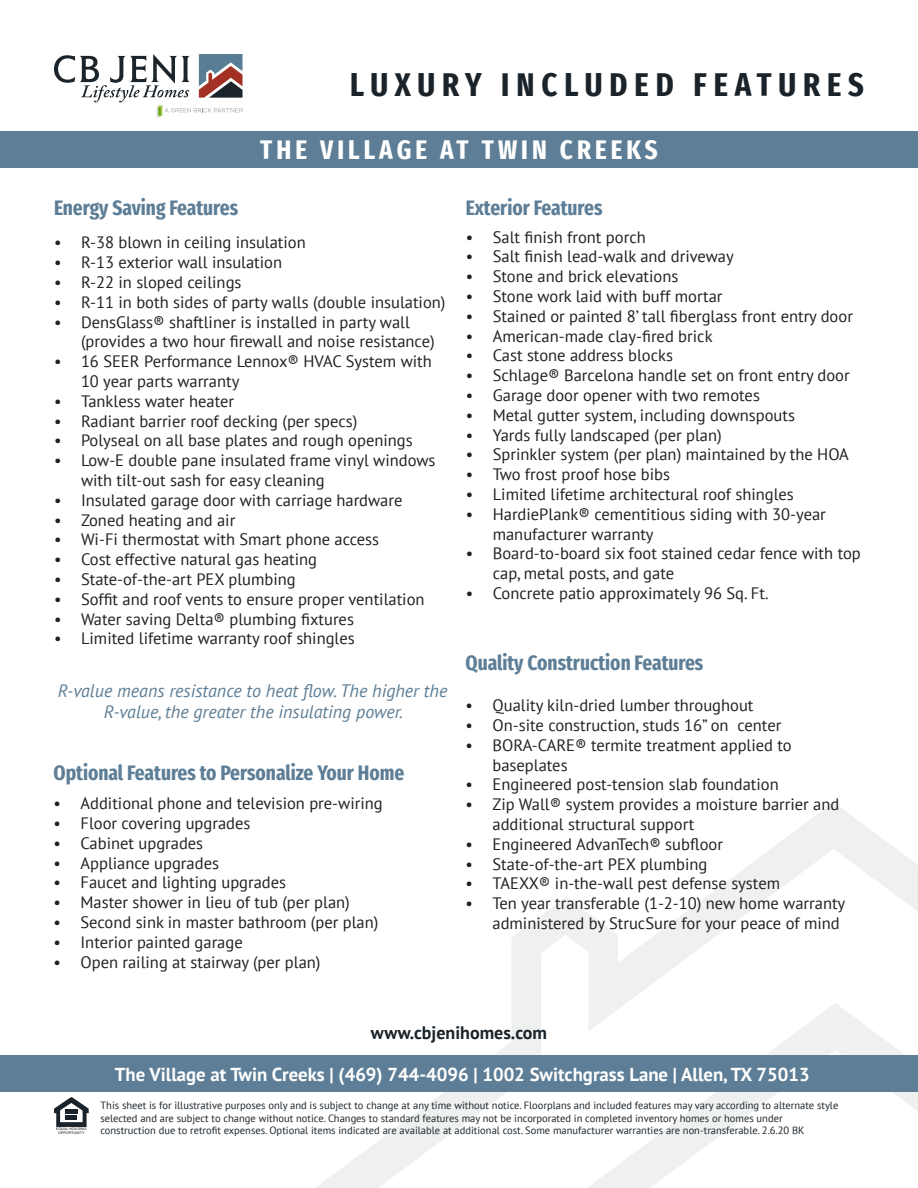
<style>
.page{position:relative;width:918px;height:1188px;background:#fff}
.page>*{position:absolute;margin:0;border:0;box-sizing:border-box;transform-origin:0 0}
.t1{font:700 extra-condensed 33px "Fira Sans";letter-spacing:.21em;color:#1a232a}
.t2{font:700 extra-condensed 27px "Fira Sans";letter-spacing:.15em;color:#fff}
.t3{font:700 extra-condensed 21px "Fira Sans";color:#5d7e96}
.t4{font:700 18.75px "PT Sans";color:#fff}
.t5{font:italic 18px/21.6px "PT Sans";color:#5d7e96;text-align:center}
.t6{font:700 18px "PT Sans";color:#1a232a}
.t7{font:16.5px/19.8px "PT Sans";color:#231f20}
.t8{font:10.5px/12.6px "PT Sans";color:#1a232a}
.t9{font:3.45px/3.4px "Helvetica";color:#1a232a;text-align:center;scale:1.04 1}
</style>
<div class="page">
<svg style="left:315px;top:802px;width:603px;height:386px"></svg>
<svg style="left:587px;top:1003px;width:331px;height:185px"></svg>
<svg style="left:54px;top:1097px;width:35px;height:30px"></svg>
<hr style="left:65px;top:1110px;width:12px;height:4px;background:#1a232a">
<div style="left:66px;top:1115px;width:11px;height:5px;background:#1a232a"></div>
<svg style="left:54px;top:54px;width:189px;height:63px"></svg>
<div style="left:0;top:1056px;width:918px;height:36px;background:#5d7e96"></div>
<div style="left:0;top:132px;width:918px;height:36px;background:#5d7e96"></div>
<p class="t1" style="left:350px;top:57px;width:515px">LUXURY INCLUDED FEATURES</p>
<p class="t2" style="left:260px;top:127px;width:399px">THE VILLAGE AT TWIN CREEKS</p>
<p class="t3" style="left:54px;top:190px;width:186px">Energy Saving Features</p>
<p class="t7" style="left:54px;top:232px;width:253px">• R-38 blown in ceiling insulation</p>
<p class="t7" style="left:54px;top:252px;width:230px">• R-13 exterior wall insulation</p>
<p class="t7" style="left:54px;top:272px;width:189px">• R-22 in sloped ceilings</p>
<p class="t7" style="left:54px;top:292px;width:393px">• R-11 in both sides of party walls (double insulation)</p>
<p class="t7" style="left:81px;top:312px;width:355px;text-indent:-27px">• DensGlass® shaftliner is installed in party wall (provides a two hour firewall and noise resistance)</p>
<p class="t7" style="left:81px;top:351px;width:352px;text-indent:-27px">• 16 SEER Performance Lennox® HVAC System with<br>10 year parts warranty</p>
<p class="t7" style="left:54px;top:391px;width:182px">• Tankless water heater</p>
<p class="t7" style="left:54px;top:411px;width:305px">• Radiant barrier roof decking (per specs)</p>
<p class="t7" style="left:54px;top:430px;width:360px">• Polyseal on all base plates and rough openings</p>
<p class="t7" style="left:81px;top:450px;width:356px;text-indent:-27px">• Low-E double pane insulated frame vinyl windows with tilt-out sash for easy cleaning</p>
<p class="t7" style="left:54px;top:490px;width:350px">• Insulated garage door with carriage hardware</p>
<p class="t7" style="left:54px;top:510px;width:183px">• Zoned heating and air</p>
<p class="t7" style="left:54px;top:529px;width:327px">• Wi-Fi thermostat with Smart phone access</p>
<p class="t7" style="left:54px;top:549px;width:265px">• Cost effective natural gas heating</p>
<p class="t7" style="left:54px;top:569px;width:243px">• State-of-the-art PEX plumbing</p>
<p class="t7" style="left:54px;top:589px;width:372px">• Soffit and roof vents to ensure proper ventilation</p>
<p class="t7" style="left:54px;top:609px;width:301px">• Water saving Delta® plumbing fixtures</p>
<p class="t7" style="left:54px;top:628px;width:302px">• Limited lifetime warranty roof shingles</p>
<p class="t5" style="left:58px;top:679px;width:391px">R-value means resistance to heat flow. The higher the<br>R-value, the greater the insulating power.</p>
<p class="t3" style="left:54px;top:756px;width:352px">Optional Features to Personalize Your Home</p>
<p class="t7" style="left:54px;top:793px;width:331px">• Additional phone and television pre-wiring</p>
<p class="t7" style="left:54px;top:813px;width:198px">• Floor covering upgrades</p>
<p class="t7" style="left:54px;top:833px;width:151px">• Cabinet upgrades</p>
<p class="t7" style="left:54px;top:853px;width:167px">• Appliance upgrades</p>
<p class="t7" style="left:54px;top:872px;width:234px">• Faucet and lighting upgrades</p>
<p class="t7" style="left:54px;top:892px;width:298px">• Master shower in lieu of tub (per plan)</p>
<p class="t7" style="left:54px;top:912px;width:326px">• Second sink in master bathroom (per plan)</p>
<p class="t7" style="left:54px;top:932px;width:191px">• Interior painted garage</p>
<p class="t7" style="left:54px;top:952px;width:269px">• Open railing at stairway (per plan)</p>
<p class="t3" style="left:466px;top:190px;width:138px">Exterior Features</p>
<p class="t7" style="left:466px;top:226px;width:182px">• Salt finish front porch</p>
<p class="t7" style="left:466px;top:246px;width:270px">• Salt finish lead-walk and driveway</p>
<p class="t7" style="left:466px;top:266px;width:214px">• Stone and brick elevations</p>
<p class="t7" style="left:466px;top:286px;width:258px">• Stone work laid with buff mortar</p>
<p class="t7" style="left:466px;top:306px;width:389px">• Stained or painted 8’ tall fiberglass front entry door</p>
<p class="t7" style="left:466px;top:325px;width:248px">• American-made clay-fired brick</p>
<p class="t7" style="left:466px;top:345px;width:209px">• Cast stone address blocks</p>
<p class="t7" style="left:466px;top:365px;width:385px">• Schlage® Barcelona handle set on front entry door</p>
<p class="t7" style="left:466px;top:385px;width:296px">• Garage door opener with two remotes</p>
<p class="t7" style="left:466px;top:405px;width:331px">• Metal gutter system, including downspouts</p>
<p class="t7" style="left:466px;top:424px;width:257px">• Yards fully landscaped (per plan)</p>
<p class="t7" style="left:466px;top:444px;width:385px">• Sprinkler system (per plan) maintained by the HOA</p>
<p class="t7" style="left:466px;top:464px;width:206px">• Two frost proof hose bibs</p>
<p class="t7" style="left:466px;top:484px;width:330px">• Limited lifetime architectural roof shingles</p>
<p class="t7" style="left:493px;top:504px;width:335px;text-indent:-27px">• HardiePlank® cementitious siding with 30-year manufacturer warranty</p>
<p class="t7" style="left:493px;top:543px;width:370px;text-indent:-27px">• Board-to-board six foot stained cedar fence with top cap, metal posts, and gate</p>
<p class="t7" style="left:466px;top:583px;width:305px">• Concrete patio approximately 96 Sq. Ft.</p>
<p class="t3" style="left:466px;top:645px;width:239px">Quality Construction Features</p>
<p class="t7" style="left:466px;top:695px;width:289px">• Quality kiln-dried lumber throughout</p>
<p class="t7" style="left:466px;top:715px;width:317px">• On-site construction, studs 16” on center</p>
<p class="t7" style="left:493px;top:735px;width:301px;text-indent:-27px">• BORA-CARE® termite treatment applied to baseplates</p>
<p class="t7" style="left:466px;top:774px;width:315px">• Engineered post-tension slab foundation</p>
<p class="t7" style="left:493px;top:794px;width:348px;text-indent:-27px">• Zip Wall® system provides a moisture barrier and additional structural support</p>
<p class="t7" style="left:466px;top:834px;width:259px">• Engineered AdvanTech® subfloor</p>
<p class="t7" style="left:466px;top:854px;width:243px">• State-of-the-art PEX plumbing</p>
<p class="t7" style="left:466px;top:873px;width:316px">• TAEXX® in-the-wall pest defense system</p>
<p class="t7" style="left:493px;top:893px;width:354px;text-indent:-27px">• Ten year transferable (1-2-10) new home warranty administered by StrucSure for your peace of mind</p>
<p class="t6" style="left:371px;top:1021px;width:178px">www.cbjenihomes.com</p>
<p class="t9" style="left:56px;top:1127px;width:30px">EQUAL HOUSING<br>OPPORTUNITY</p>
<p class="t4" style="left:115px;top:1062px;width:696px">The Village at Twin Creeks | (469) 744-4096 | 1002 Switchgrass Lane | Allen, TX 75013</p>
<p class="t8" style="left:100px;top:1099px;width:739px">This sheet is for illustrative purposes only and is subject to change at any time without notice. Floorplans and included features may vary according to alternate style selected and are subject to change without notice. Changes to standard features may not be incorporated in completed inventory homes or homes under</p>
<p class="t8" style="left:100px;top:1124px;width:706px">construction due to retrofit expenses. Optional items indicated are available at additional cost. Some manufacturer warranties are non-transferable. 2.6.20 BK</p>
</div>
